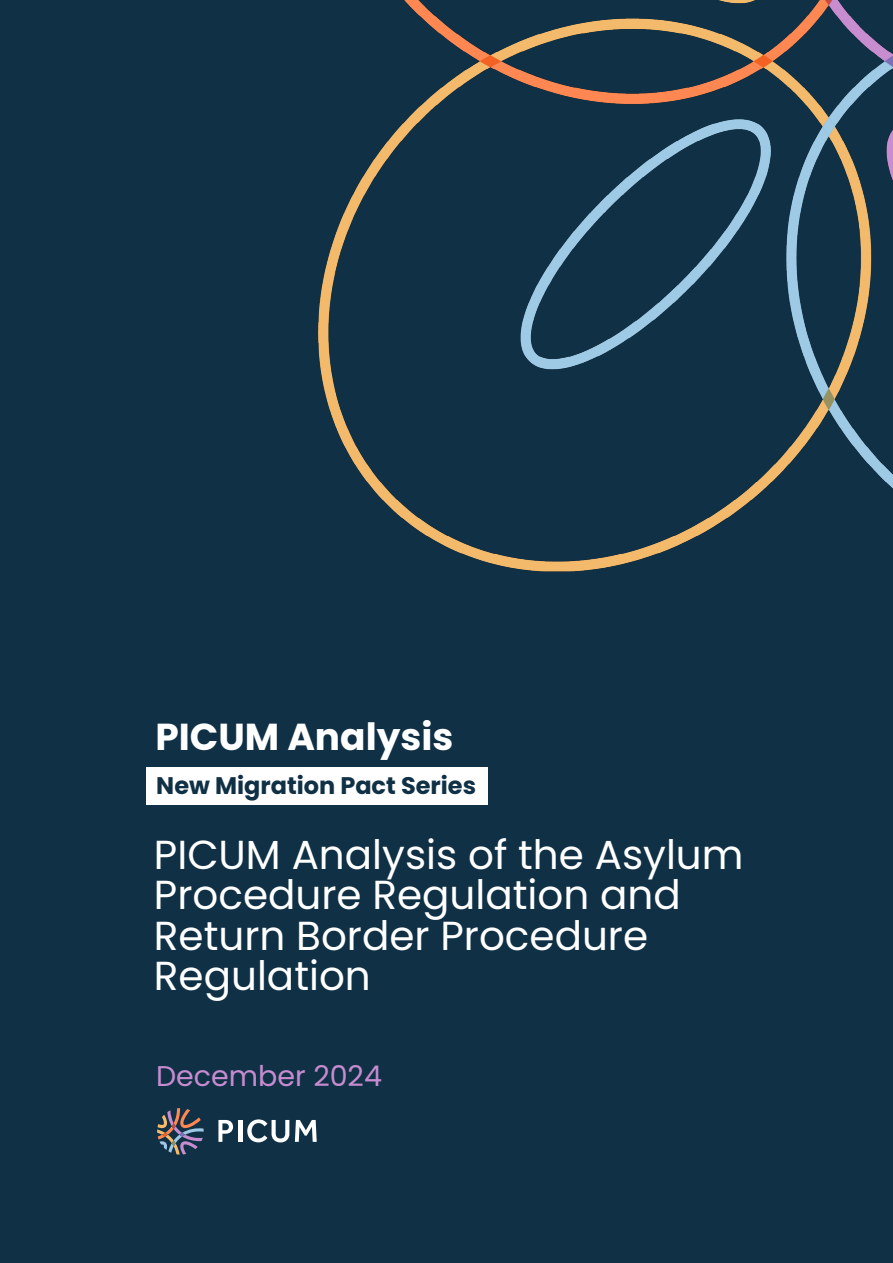
<style>
.page{position:relative;width:893px;height:1263px;background:#0f3045}
.page>*{position:absolute;margin:0;border:0;box-sizing:border-box;transform-origin:0 0}
.t1{font:40.5px/40.5px "Poppins";color:#fff}
.t2{font:700 37.5px "Poppins";color:#fff}
.t3{font:28.5px "Poppins";color:#c78ccf}
.t4{font:700 24px "Poppins";color:#0f3045}
</style>
<div class="page">
<img style="left:319px;top:0;width:574px;height:572px">
<svg style="left:157px;top:1108px;width:47px;height:46px"></svg>
<svg style="left:218px;top:1120px;width:15px;height:22px"></svg>
<hr style="left:238px;top:1120px;width:4px;height:22px;background:#fff">
<svg style="left:247px;top:1119px;width:42px;height:23px"></svg>
<svg style="left:295px;top:1120px;width:22px;height:22px"></svg>
<div style="left:146px;top:767px;width:341px;height:38px;background:#fff"></div>
<p class="t2" style="left:155px;top:715px;width:299px">PICUM Analysis</p>
<p class="t4" style="left:156px;top:771px;width:321px">New Migration Pact Series</p>
<p class="t1" style="left:154px;top:834px;width:591px">PICUM Analysis of the Asylum<br>Procedure Regulation and<br>Return Border Procedure<br>Regulation</p>
<p class="t3" style="left:156px;top:1060px;width:227px">December 2024</p>
</div>
